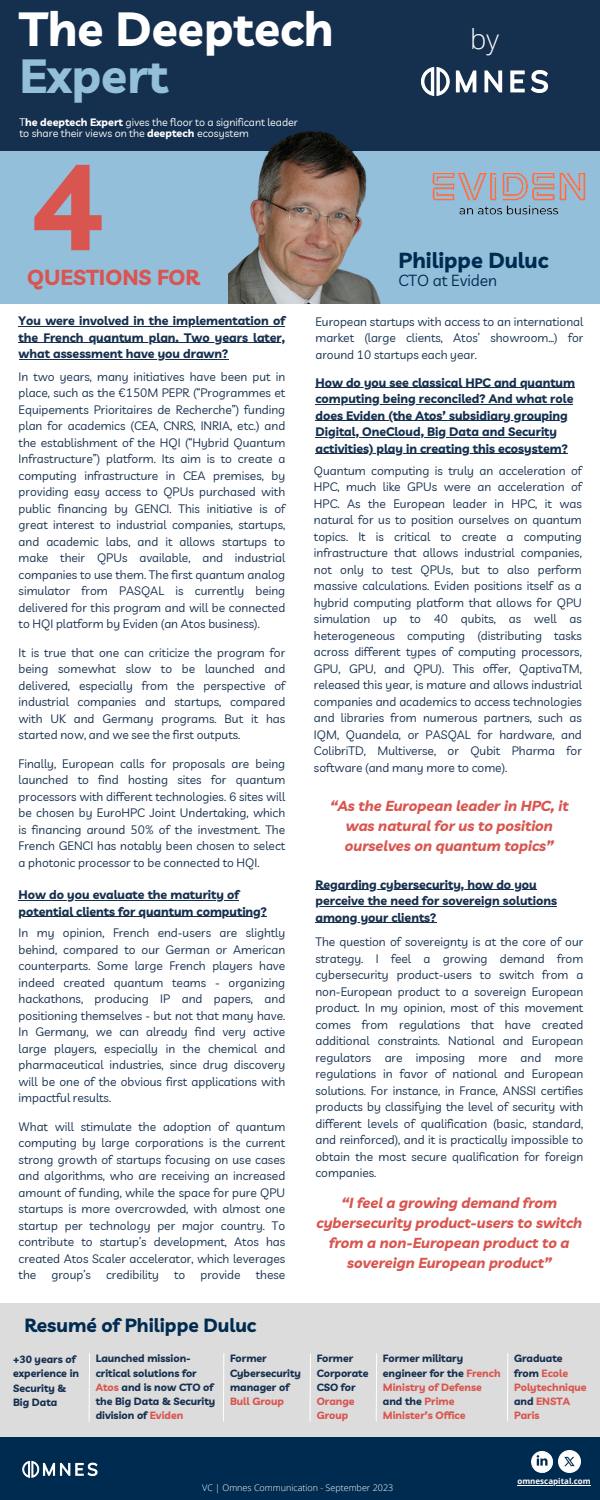
<style>
.page{position:relative;width:600px;height:1500px;background:#fff}
.page>*{position:absolute;margin:0;border:0;box-sizing:border-box;transform-origin:0 0}
.t1{font:700 120px "Livvic";color:#d9554f}
.t2{font:700 47.8px "Livvic";color:#fff}
.t3{font:700 47.8px "Livvic";color:#93bfdb}
.t4{font:300 27.4px "Open Sans";color:#fff}
.t5{font:700 21.7px "Livvic";color:#002b50}
.t6{font:700 21.7px "Livvic";color:#d9554f}
.t7{font:700 19px "Livvic";color:#002b50}
.t8{font:15.7px "Livvic";color:#002b50}
.t9{font:italic 700 14.5px/20.2px "Livvic";color:#d9554f;text-align:center}
.t10{font:700 12.3px/16.5px "Livvic";color:#152f4e}
.t11{font:12px/16.5px "Livvic";color:#152f4e;text-align:justify}
.t12{font:10.6px/10.5px "Livvic";color:#fff}
.t13{font:700 10.5px/14.2px "Livvic";color:#152f4e}
.t14{font:700 10.5px/14.2px "Livvic";color:#d9554f}
.t15{font:300 9px "Open Sans";color:#fff}
.t16{font:700 8px "Open Sans";color:#fff}
.s1{font-weight:700}
.s2{color:#152f4e}
.s3{color:#d9554f}
</style>
<div class="page">
<div style="left:0;top:149px;width:600px;height:154px;background:#93bfdb"></div>
<div style="left:0;top:0;width:600px;height:150px;background:#152f4e"></div>
<div style="left:0;top:1304px;width:600px;height:137px;background:#dcdcdc"></div>
<div style="left:0;top:1438px;width:600px;height:62px;background:#002b50"></div>
<img style="left:22px;top:1460px;width:76px;height:18px">
<img style="left:432px;top:172px;width:154px;height:43px">
<img style="left:229px;top:131px;width:154px;height:172px">
<svg style="left:531px;top:1451px;width:22px;height:22px"></svg>
<svg style="left:534px;top:1454px;width:19px;height:19px"></svg>
<img style="left:559px;top:1451px;width:22px;height:22px">
<hr style="left:518px;top:1485px;width:73px;height:1px;background:#fff">
<hr style="left:19px;top:900px;width:220px;height:1px;background:#152f4e">
<hr style="left:19px;top:916px;width:248px;height:1px;background:#152f4e">
<hr style="left:19px;top:326px;width:266px;height:1px;background:#152f4e">
<hr style="left:19px;top:342px;width:266px;height:1px;background:#152f4e">
<hr style="left:19px;top:359px;width:209px;height:1px;background:#152f4e">
<hr style="left:315px;top:889px;width:222px;height:1px;background:#152f4e">
<hr style="left:315px;top:906px;width:242px;height:1px;background:#152f4e">
<hr style="left:315px;top:922px;width:122px;height:1px;background:#152f4e">
<hr style="left:315px;top:387px;width:260px;height:1px;background:#152f4e">
<hr style="left:315px;top:404px;width:258px;height:1px;background:#152f4e">
<hr style="left:315px;top:420px;width:253px;height:1px;background:#152f4e">
<hr style="left:315px;top:437px;width:242px;height:1px;background:#152f4e">
<hr style="left:315px;top:453px;width:253px;height:1px;background:#152f4e">
<img style="left:421px;top:67px;width:127px;height:29px">
<svg style="left:507px;top:1353px;width:2px;height:69px"></svg>
<svg style="left:376px;top:1353px;width:1px;height:69px"></svg>
<svg style="left:309px;top:1354px;width:2px;height:68px"></svg>
<svg style="left:88px;top:1353px;width:2px;height:68px"></svg>
<svg style="left:223px;top:1353px;width:2px;height:69px"></svg>
<p class="t2" style="left:19px;top:-2px;width:316px">The Deeptech</p>
<p class="t3" style="left:19px;top:45px;width:150px">Expert</p>
<p class="t12" style="left:19px;top:117px;width:280px">T<span class="s1">he deeptech Expert</span> gives the floor to a significant leader to share their views on the <span class="s1">deeptech</span> ecosystem</p>
<p class="t1" style="left:31px;top:130px;width:73px">4</p>
<p class="t6" style="left:27px;top:263px;width:174px">QUESTIONS FOR</p>
<p class="t4" style="left:470px;top:20px;width:30px">by</p>
<p class="t5" style="left:398px;top:247px;width:152px">Philippe Duluc</p>
<p class="t8" style="left:398px;top:271px;width:100px">CTO at Eviden</p>
<p class="t10" style="left:19px;top:312px;width:268px;text-align:justify">You were involved in the implementation of the French quantum plan. Two years later, what assessment have you drawn?</p>
<p class="t11" style="left:315px;top:313px;width:269px">European startups with access to an international market (large clients, Atos’ showroom…) for around 10 startups each year.</p>
<p class="t11" style="left:19px;top:368px;width:268px">In two years, many initiatives have been put in place, such as the €150M PEPR (“Programmes et Equipements Prioritaires de Recherche”) funding plan for academics (CEA, CNRS, INRIA, etc.) and the establishment of the HQI (“Hybrid Quantum Infrastructure”) platform. Its aim is to create a computing infrastructure in CEA premises, by providing easy access to QPUs purchased with public financing by GENCI. This initiative is of great interest to industrial companies, startups, and academic labs, and it allows startups to make their QPUs available, and industrial companies to use them. The first quantum analog simulator from PASQAL is currently being delivered for this program and will be connected to HQI platform by Eviden (an Atos business).</p>
<p class="t11" style="left:19px;top:644px;width:268px">It is true that one can criticize the program for being somewhat slow to be launched and delivered, especially from the perspective of industrial companies and startups, compared with UK and Germany programs. But it has started now, and we see the first outputs.</p>
<p class="t11" style="left:19px;top:755px;width:268px">Finally, European calls for proposals are being launched to find hosting sites for quantum processors with different technologies. 6 sites will be chosen by EuroHPC Joint Undertaking, which is financing around 50% of the investment. The French GENCI has notably been chosen to select a photonic processor to be connected to HQI.</p>
<p class="t10" style="left:19px;top:886px;width:250px">How do you evaluate the maturity of potential clients for quantum computing?</p>
<p class="t11" style="left:19px;top:925px;width:268px">In my opinion, French end-users are slightly behind, compared to our German or American counterparts. Some large French players have indeed created quantum teams - organizing hackathons, producing IP and papers, and positioning themselves - but not that many have.<br>In Germany, we can already find very active large players, especially in the chemical and pharmaceutical industries, since drug discovery will be one of the obvious first applications with impactful results.</p>
<p class="t11" style="left:19px;top:1118px;width:268px">What will stimulate the adoption of quantum computing by large corporations is the current strong growth of startups focusing on use cases and algorithms, who are receiving an increased amount of funding, while the space for pure QPU startups is more overcrowded, with almost one startup per technology per major country. To contribute to startup’s development, Atos has created Atos Scaler accelerator, which leverages the</p>
<p class="t11" style="left:51px;top:1267px;width:41px">group’s</p>
<p class="t11" style="left:106px;top:1267px;width:54px">credibility</p>
<p class="t11" style="left:174px;top:1267px;width:13px">to</p>
<p class="t11" style="left:201px;top:1267px;width:42px">provide</p>
<p class="t11" style="left:256px;top:1267px;width:31px">these</p>
<p class="t7" style="left:24px;top:1313px;width:234px">Resumé of Philippe Duluc</p>
<p class="t10" style="left:315px;top:374px;width:261px">How do you see classical HPC and quantum computing being reconciled? And what role does Eviden (the Atos’ subsidiary grouping Digital, OneCloud, Big Data and Security activities) play in creating this ecosystem?</p>
<p class="t11" style="left:314px;top:462px;width:269px">Quantum computing is truly an acceleration of HPC, much like GPUs were an acceleration of HPC. As the European leader in HPC, it was natural for us to position ourselves on quantum topics. It is critical to create a computing infrastructure that allows industrial companies, not only to test QPUs, but to also perform massive calculations. Eviden positions itself as a hybrid computing platform that allows for QPU simulation up to 40 qubits, as well as heterogeneous computing (distributing tasks across different types of computing processors, GPU, GPU, and QPU). This offer, QaptivaTM, released this year, is mature and allows industrial companies and academics to access technologies and libraries from numerous partners, such as IQM, Quandela, or PASQAL for hardware, and ColibriTD, Multiverse, or Qubit Pharma for software (and many more to come).</p>
<p class="t9" style="left:330px;top:795px;width:240px">“As the European leader in HPC, it was natural for us to position ourselves on quantum topics”</p>
<p class="t10" style="left:315px;top:876px;width:243px">Regarding cybersecurity, how do you perceive the need for sovereign solutions among your clients?</p>
<p class="t11" style="left:315px;top:933px;width:269px">The question of sovereignty is at the core of our strategy. I feel a growing demand from cybersecurity product-users to switch from a non-European product to a sovereign European product. In my opinion, most of this movement comes from regulations that have created additional constraints. National and European regulators are imposing more and more regulations in favor of national and European solutions. For instance, in France, ANSSI certifies products by classifying the level of security with different levels of qualification (basic, standard, and reinforced), and it is practically impossible to obtain the most secure qualification for foreign companies.</p>
<p class="t9" style="left:317px;top:1192px;width:267px">“I feel a growing demand from cybersecurity product-users to switch from a non-European product to a sovereign European product”</p>
<p class="t13" style="left:13px;top:1352px;width:67px">+30 years of experience in<br>Security &amp;<br>Big Data</p>
<p class="t14" style="left:383px;top:1351px;width:119px"><span class="s2">Former military engineer for the</span> French<br>Ministry of Defense <span class="s2">and the</span> Prime<br>Minister’s Office</p>
<p class="t13" style="left:96px;top:1351px;width:121px">Launched mission&shy;critical solutions for<br><span class="s3">Atos</span> and is now CTO of the Big Data &amp; Security division of <span class="s3">Eviden</span></p>
<p class="t13" style="left:317px;top:1351px;width:53px">Former<br>Corporate<br>CSO for<br><span class="s3">Orange<br>Group</span></p>
<p class="t14" style="left:514px;top:1351px;width:74px"><span class="s2">Graduate from</span> Ecole<br>Polytechnique <span class="s2">and</span> ENSTA<br>Paris</p>
<p class="t13" style="left:230px;top:1351px;width:73px">Former<br>Cybersecurity manager of<br><span class="s3">Bull Group</span></p>
<p class="t15" style="left:202px;top:1481px;width:193px">VC | Omnes Communication - September 2023</p>
<p class="t16" style="left:518px;top:1476px;width:75px">omnescapital.com</p>
</div>
